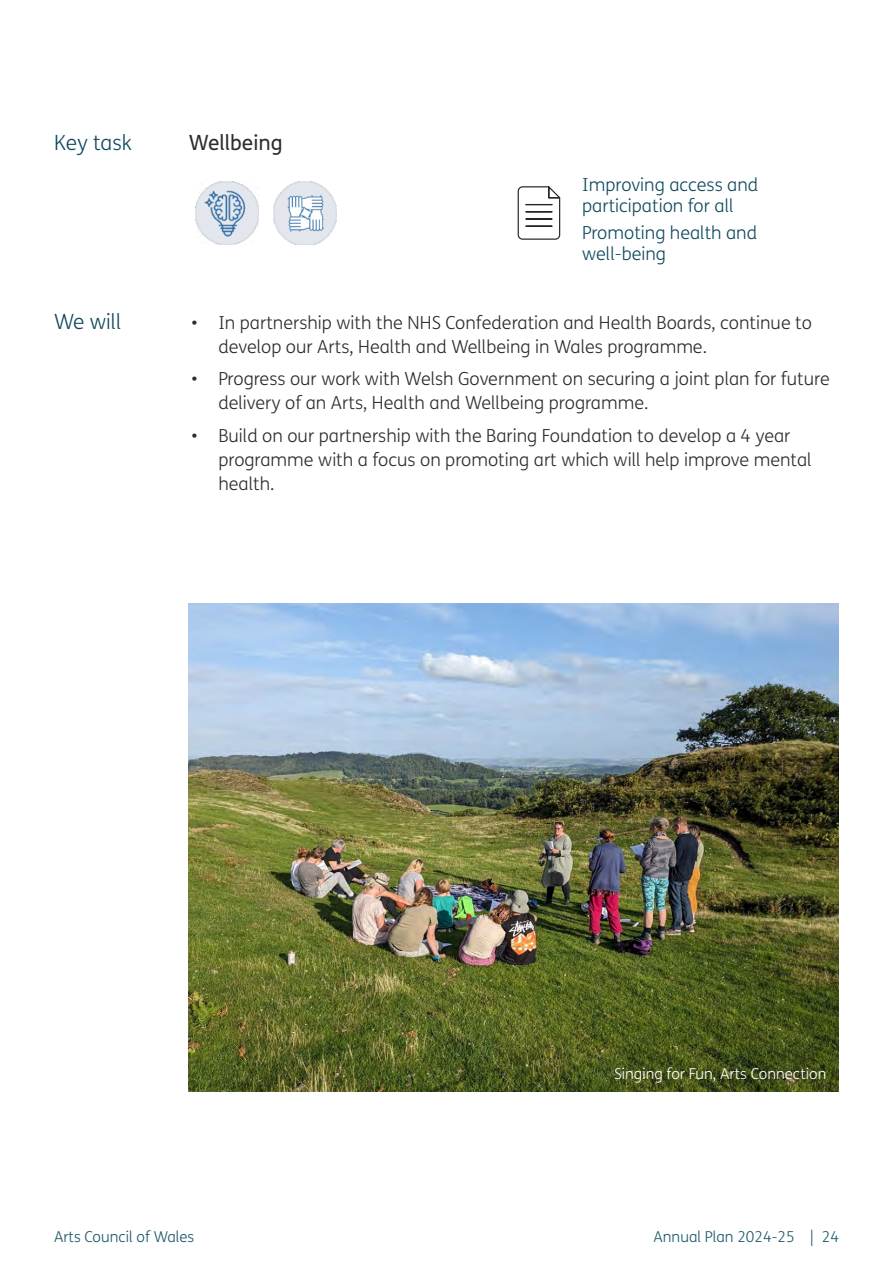
<style>
.page{position:relative;width:893px;height:1263px;background:#fff}
.page>*{position:absolute;margin:0;border:0;box-sizing:border-box;transform-origin:0 0}
.LH_col_H3{font:300 21px "FS Me";color:#11495d}
.Body_copy{font:21px "FS Me";color:#2e2b2b}
.t1{font:300 18px/24px "FS Me";color:#2e2b2b}
.Remit_letter_text{font:300 18px/21px "FS Me";color:#11495d}
.t2{font:300 15px "FS Me";color:#1b5669}
.t3{font:300 15px "FS Me";color:#fff}
</style>
<div class="page">
<img style="left:195px;top:181px;width:64px;height:64px">
<img style="left:273px;top:181px;width:64px;height:64px">
<svg style="left:517px;top:186px;width:44px;height:54px"></svg>
<img style="left:188px;top:604px;width:650px;height:487px">
<h3 class="LH_col_H3" style="left:54px;top:128px;width:79px">Key task</h3>
<p class="Body_copy" style="left:189px;top:128px;width:95px">Wellbeing</p>
<p class="Remit_letter_text" style="left:582px;top:174px;width:178px">Improving access and participation for all</p>
<p class="Remit_letter_text" style="left:582px;top:222px;width:176px">Promoting health and well-being</p>
<h3 class="LH_col_H3" style="left:54px;top:307px;width:69px">We will</h3>
<p class="t1" style="left:218px;top:310px;width:595px;text-indent:-27px">• In partnership with the NHS Confederation and Health Boards, continue to develop our Arts, Health and Wellbeing in Wales programme.</p>
<p class="t1" style="left:218px;top:366px;width:613px;text-indent:-27px">• Progress our work with Welsh Government on securing a joint plan for future delivery of an Arts, Health and Wellbeing programme.</p>
<p class="t1" style="left:218px;top:423px;width:595px;text-indent:-27px">• Build on our partnership with the Baring Foundation to develop a 4 year programme with a focus on promoting art which will help improve mental health.</p>
<p class="t3" style="left:614px;top:1063px;width:214px">Singing for Fun, Arts Connection</p>
<p class="t2" style="left:54px;top:1226px;width:142px">Arts Council of Wales</p>
<p class="t2" style="left:653px;top:1226px;width:187px">Annual Plan 2024-25 | 24</p>
</div>
